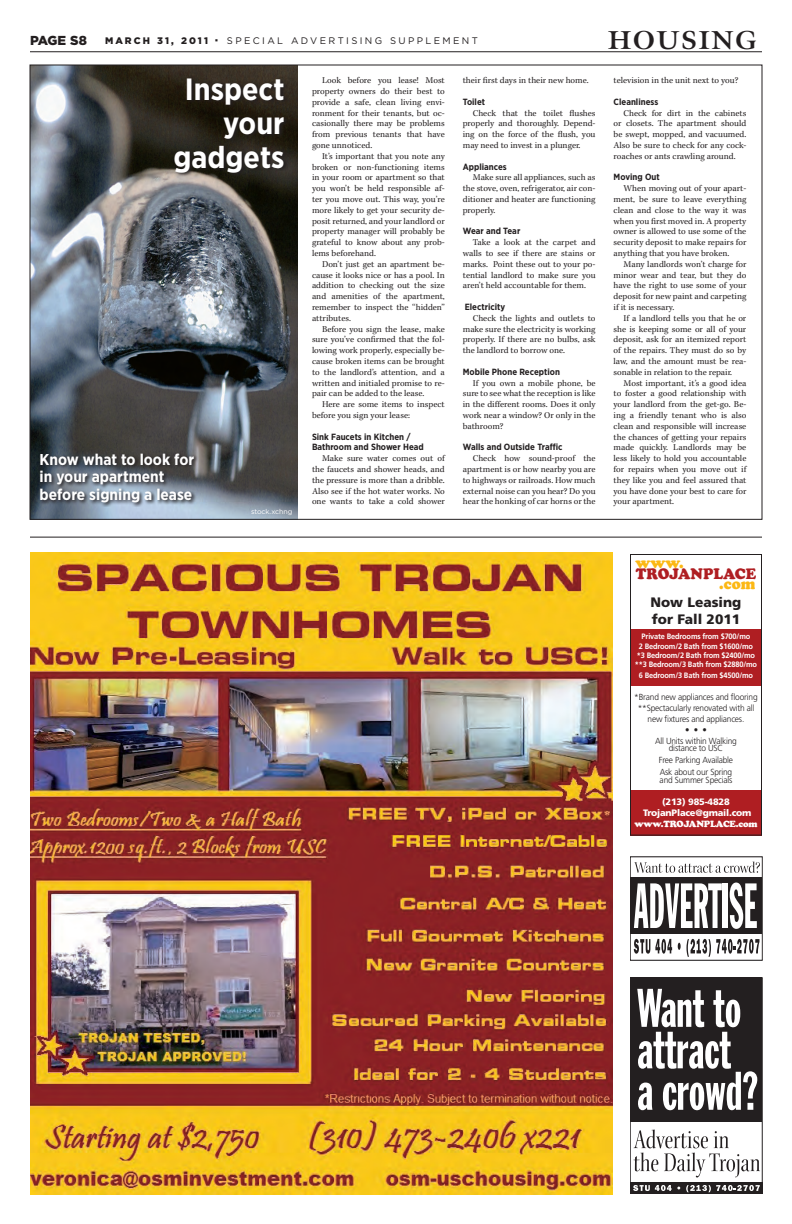
<style>
.page{position:relative;width:792px;height:1224px;background:#fff}
.page>*{position:absolute;margin:0;border:0;box-sizing:border-box;transform-origin:0 0}
.t1{font:700 30.7px/34px "Gotham Narrow";color:#fff;text-align:right}
.t2{font:700 25.8px "Meno";letter-spacing:.075em;color:#231f20}
.t3{font:700 15.7px/17.6px "Gotham Narrow";color:#fff}
.t4{font:900 15.6px "Cooper";color:#af1e22;scale:.96 1}
.t5{font:900 15.6px "Cooper";color:#fcb814;scale:.96 1}
.t6{font:900 13.7px/16.4px "Frutiger";color:#231f20}
.t7{font:900 13px "Gotham";letter-spacing:-.025em;color:#231f20}
.t8{font:9.5px "Gotham";letter-spacing:.25em;color:#231f20}
.t9{font:900 9.3px/11.1px "Frutiger";letter-spacing:-.02em;color:#fff;text-align:center}
.t10{font:900 9.3px "Cooper";letter-spacing:-.02em;color:#fff}
.t11{font:300 9.3px "Frutiger";color:#231f20;scale:.95 1}
.t12{font:9px/10.8px "Kepl MM 385 575 9";color:#231f20;text-align:justify}
.t13{font:700 9px/10.8px "Gotham Narrow";color:#231f20}
.t14{font:300 8.8px/10.9px "Frutiger";letter-spacing:-.02em;color:#231f20;text-align:center;scale:.95 1}
.t15{font:700 7.8px/9.4px "Frutiger";letter-spacing:-.02em;color:#fff;text-align:center;scale:.95 1}
.t16{font:7px "Gotham";color:#fff}
.s1{font-weight:900}
.s2{font-family:"Century";font-size:8px}
</style>
<div class="page">
<hr style="left:30px;top:51px;width:732px;height:1px;background:#231f20">
<img style="left:32px;top:67px;width:266px;height:451px">
<svg style="left:174px;top:76px;width:115px;height:101px;background:#28221b"></svg>
<svg style="left:39px;top:451px;width:160px;height:56px;background:#5b626b"></svg>
<img style="left:30px;top:553px;width:582px;height:641px">
<div style="left:630px;top:790px;width:132px;height:46px;background:#af1e22"></div>
<div style="left:630px;top:629px;width:132px;height:57px;background:#af1e22"></div>
<div style="left:630px;top:554px;width:132px;height:282px;border:1px solid #231f20"></div>
<div style="left:630px;top:978px;width:132px;height:144px;background:#231f20"></div>
<svg style="left:637px;top:989px;width:120px;height:121px"></svg>
<svg style="left:634px;top:1130px;width:126px;height:47px"></svg>
<div style="left:630px;top:1182px;width:132px;height:12px;background:#231f20"></div>
<svg style="left:633px;top:1185px;width:47px;height:6px"></svg>
<svg style="left:686px;top:1185px;width:74px;height:7px"></svg>
<div style="left:630px;top:857px;width:133px;height:104px;border:1px solid #231f20"></div>
<svg style="left:634px;top:862px;width:126px;height:11px"></svg>
<div style="left:630px;top:877px;width:132px;height:56px;background:#231f20"></div>
<svg style="left:634px;top:883px;width:88px;height:45px"></svg>
<div style="left:723px;top:883px;width:5px;height:45px;background:#fff"></div>
<svg style="left:730px;top:883px;width:27px;height:46px"></svg>
<svg style="left:634px;top:939px;width:38px;height:15px"></svg>
<svg style="left:678px;top:939px;width:81px;height:18px"></svg>
<hr style="left:30px;top:537px;width:732px;height:1px;background:#231f20">
<h3 class="t7" style="left:30px;top:33px;width:58px">PAGE S8</h3>
<p class="t8" style="left:105px;top:35px;width:375px"><span class="s1">MARCH 31, 2011</span> <span class="s2">▪</span> SPECIAL ADVERTISING SUPPLEMENT</p>
<h2 class="t2" style="left:608px;top:24px;width:150px">HOUSING</h2>
<p class="t12" style="left:312px;top:75px;width:134px;text-indent:10px">Look before you lease! Most property owners do their best to provide a safe, clean living envi&shy;ronment for their tenants, but oc&shy;casionally there may be problems from previous tenants that have gone unnoticed.</p>
<p class="t12" style="left:312px;top:151px;width:134px;text-indent:10px">It’s important that you note any broken or non-functioning items in your room or apartment so that you won’t be held responsible af&shy;ter you move out. This way, you’re more likely to get your security de&shy;posit returned, and your landlord or property manager will probably be grateful to know about any prob&shy;lems beforehand.</p>
<p class="t12" style="left:312px;top:259px;width:134px;text-indent:10px">Don’t just get an apartment be&shy;cause it looks nice or has a pool. In addition to checking out the size and amenities of the apartment, remember to inspect the “hidden” attributes.</p>
<p class="t12" style="left:312px;top:323px;width:134px;text-indent:10px">Before you sign the lease, make sure you’ve confirmed that the fol&shy;lowing work properly, especially be&shy;cause broken items can be brought to the landlord’s attention, and a written and initialed promise to re&shy;pair can be added to the lease.</p>
<p class="t12" style="left:312px;top:399px;width:134px;text-indent:10px">Here are some items to inspect before you sign your lease:</p>
<p class="t13" style="left:312px;top:431px;width:113px">Sink Faucets in Kitchen /<br>Bathroom and Shower Head</p>
<p class="t12" style="left:312px;top:453px;width:134px;text-indent:10px">Make sure water comes out of the faucets and shower heads, and the pressure is more than a dribble.<br>Also see if the hot water works. No one wants to take a cold shower</p>
<p class="t12" style="left:463px;top:75px;width:127px">their first days in their new home.</p>
<p class="t13" style="left:463px;top:96px;width:24px">Toilet</p>
<p class="t12" style="left:463px;top:107px;width:134px;text-indent:10px">Check that the toilet flushes properly and thoroughly. Depend&shy;ing on the force of the flush, you may need to invest in a plunger.</p>
<p class="t13" style="left:463px;top:161px;width:46px">Appliances</p>
<p class="t12" style="left:463px;top:172px;width:134px;text-indent:10px">Make sure all appliances, such as the stove, oven, refrigerator, air con&shy;ditioner and heater are functioning properly.</p>
<p class="t13" style="left:463px;top:226px;width:59px">Wear and Tear</p>
<p class="t12" style="left:463px;top:237px;width:134px;text-indent:10px">Take a look at the carpet and walls to see if there are stains or marks. Point these out to your po&shy;tential landlord to make sure you aren’t held accountable for them.</p>
<p class="t13" style="left:465px;top:301px;width:42px">Electricity</p>
<p class="t12" style="left:463px;top:313px;width:134px;text-indent:10px">Check the lights and outlets to make sure the electricity is working properly. If there are no bulbs, ask the landlord to borrow one.</p>
<p class="t13" style="left:463px;top:366px;width:99px">Mobile Phone Reception</p>
<p class="t12" style="left:463px;top:377px;width:134px;text-indent:10px">If you own a mobile phone, be sure to see what the reception is like in the different rooms. Does it only work near a window? Or only in the bathroom?</p>
<p class="t13" style="left:463px;top:442px;width:101px">Walls and Outside Traffic</p>
<p class="t12" style="left:463px;top:453px;width:134px;text-indent:10px">Check how sound-proof the apartment is or how nearby you are to highways or railroads. How much external noise can you hear? Do you hear the honking of car horns or the</p>
<p class="t12" style="left:614px;top:75px;width:126px">television in the unit next to you?</p>
<p class="t13" style="left:614px;top:96px;width:46px">Cleanliness</p>
<p class="t12" style="left:614px;top:107px;width:134px;text-indent:10px">Check for dirt in the cabinets or closets. The apartment should be swept, mopped, and vacuumed.<br>Also be sure to check for any cock&shy;roaches or ants crawling around.</p>
<p class="t13" style="left:614px;top:172px;width:48px">Moving Out</p>
<p class="t12" style="left:614px;top:183px;width:134px;text-indent:10px">When moving out of your apart&shy;ment, be sure to leave everything clean and close to the way it was when you first moved in. A property owner is allowed to use some of the security deposit to make repairs for anything that you have broken.</p>
<p class="t12" style="left:614px;top:259px;width:134px;text-indent:10px">Many landlords won’t charge for minor wear and tear, but they do have the right to use some of your deposit for new paint and carpeting if it is necessary.</p>
<p class="t12" style="left:614px;top:313px;width:134px;text-indent:10px">If a landlord tells you that he or she is keeping some or all of your deposit, ask for an itemized report of the repairs. They must do so by law, and the amount must be rea&shy;sonable in relation to the repair.</p>
<p class="t12" style="left:614px;top:377px;width:134px;text-indent:10px">Most important, it’s a good idea to foster a good relationship with your landlord from the get-go. Be&shy;ing a friendly tenant who is also clean and responsible will increase the chances of getting your repairs made quickly. Landlords may be less likely to hold you accountable for repairs when you move out if they like you and feel assured that you have done your best to care for your apartment.</p>
<h1 class="t1" style="left:174px;top:72px;width:112px">Inspect your gadgets</h1>
<h3 class="t3" style="left:40px;top:450px;width:156px">Know what to look for in your apartment before signing a lease</h3>
<p class="t16" style="left:251px;top:507px;width:43px">stock.xchng</p>
<h3 class="t5" style="left:636px;top:553px;width:52px">www.</h3>
<h3 class="t4" style="left:636px;top:565px;width:127px">TROJANPLACE</h3>
<h3 class="t5" style="left:719px;top:575px;width:39px">.com</h3>
<h3 class="t6" style="left:651px;top:594px;width:92px">Now Leasing for Fall 2011</h3>
<p class="t15" style="left:635px;top:632px;width:130px">Private Bedrooms from $700/mo<br>2 Bedroom/2 Bath from $1600/mo *3 Bedroom/2 Bath from $2400/mo **3 Bedroom/3 Bath from $2880/mo</p>
<p class="t15" style="left:639px;top:671px;width:122px">6 Bedroom/3 Bath from $4500/mo</p>
<p class="t14" style="left:634px;top:692px;width:131px">*Brand new appliances and flooring **Spectacularly renovated with all new fixtures and appliances.</p>
<p class="t11" style="left:685px;top:725px;width:25px">• • •</p>
<p class="t14" style="left:655px;top:737px;width:88px;line-height:7.8px">All Units within Walking distance to USC</p>
<p class="t14" style="left:659px;top:754px;width:80px;line-height:11.7px;text-align:left">Free Parking Available<br>Ask about our Spring</p>
<p class="t14" style="left:660px;top:774px;width:78px">and Summer Specials</p>
<p class="t9" style="left:643px;top:796px;width:110px">(213) 985-4828<br>TrojanPlace@gmail.com</p>
<p class="t10" style="left:635px;top:819px;width:124px">www.TROJANPLACE.com</p>
</div>
